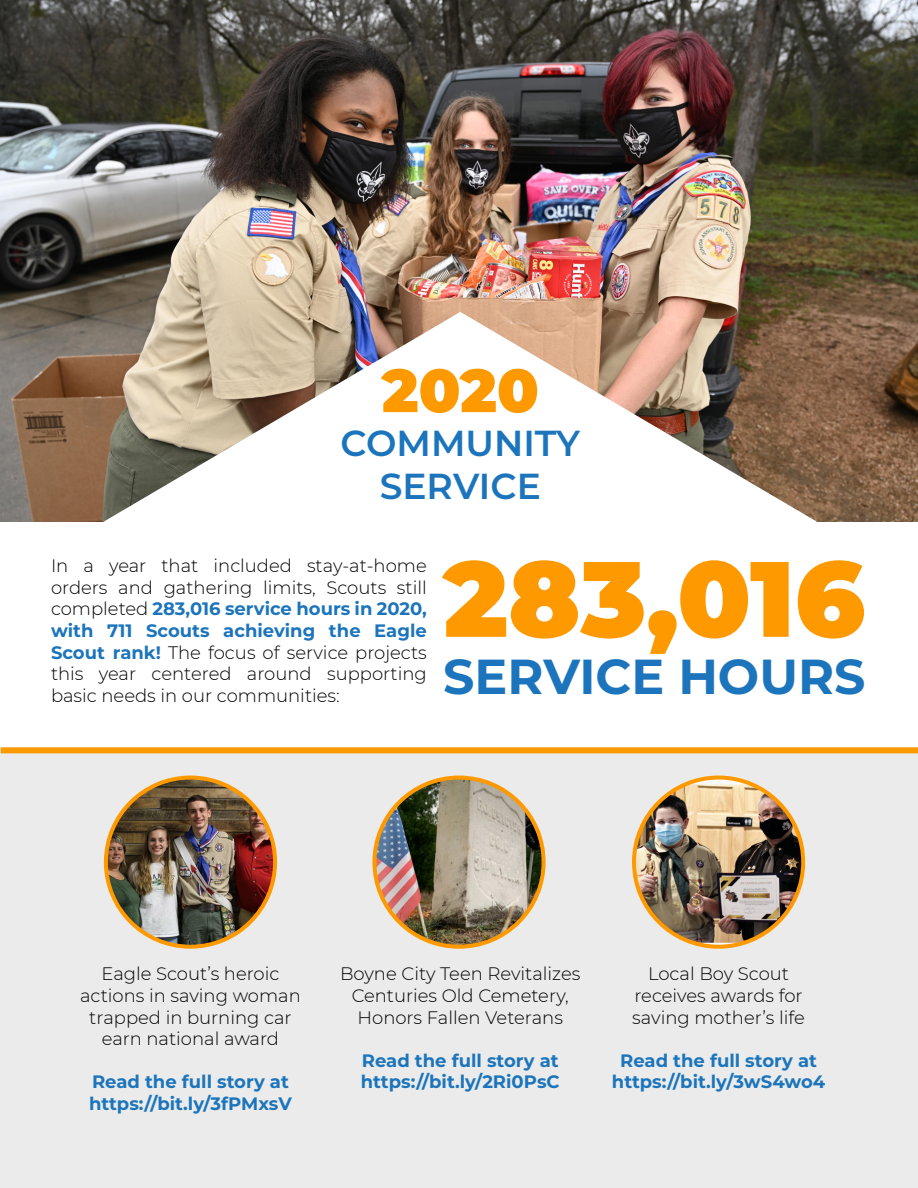
<style>
.page{position:relative;width:918px;height:1188px;background:#fff}
.page>*{position:absolute;margin:0;border:0;box-sizing:border-box;transform-origin:0 0}
.t1{font:900 106.8px "Montserrat";color:#f90}
.t2{font:900 60.75px "Montserrat";color:#f90}
.t3{font:700 49.05px "Montserrat";color:#1c75bc}
.t4{font:600 36.15px/43.3px "Montserrat";color:#1c75bc;text-align:center}
.t5{font:300 18px/21.6px "Montserrat";color:#000;text-align:center}
.t6{font:700 18px "Montserrat";color:#1c75bc}
.s1{font-weight:700;color:#1c75bc}
</style>
<div class="page">
<div style="left:0;top:747px;width:918px;height:441px;background:#eaebea"></div>
<div style="left:1px;top:747px;width:917px;height:6px;background:#f90"></div>
<img style="left:0;top:0;width:918px;height:522px">
<svg style="left:104px;top:312px;width:713px;height:210px"></svg>
<img style="left:106px;top:778px;width:169px;height:168px;border-radius:81px">
<div style="left:104px;top:776px;width:173px;height:173px;border:4px solid #f90;border-radius:50%"></div>
<img style="left:374px;top:778px;width:170px;height:169px;border-radius:85px">
<div style="left:372px;top:776px;width:174px;height:173px;border:4px solid #f90;border-radius:50%"></div>
<img style="left:634px;top:778px;width:169px;height:169px;border-radius:85px">
<div style="left:632px;top:776px;width:173px;height:173px;border:4px solid #f90;border-radius:50%"></div>
<p class="t2" style="left:382px;top:345px;width:159px">2020</p>
<p class="t4" style="left:340px;top:420px;width:241px">COMMUNITY<br>SERVICE</p>
<p class="t5" style="left:51px;top:554px;width:377px;text-align:justify">In a year that included stay-at-home orders and gathering limits, Scouts still completed <span class="s1">283,016 service hours in 2020, with 711 Scouts achieving the Eagle Scout rank!</span> The focus of service projects this year centered around supporting basic needs in our communities:</p>
<p class="t1" style="left:443px;top:519px;width:424px">283,016</p>
<p class="t3" style="left:443px;top:641px;width:424px">SERVICE HOURS</p>
<p class="t5" style="left:80px;top:963px;width:222px">Eagle Scout’s heroic actions in saving woman trapped in burning car earn national award</p>
<p class="t6" style="left:92px;top:1069px;width:198px">Read the full story at</p>
<p class="t6" style="left:89px;top:1091px;width:204px">https://bit.ly/3fPMxsV</p>
<p class="t5" style="left:340px;top:963px;width:242px">Boyne City Teen Revitalizes<br>Centuries Old Cemetery,<br>Honors Fallen Veterans</p>
<p class="t6" style="left:362px;top:1047px;width:198px">Read the full story at</p>
<p class="t6" style="left:361px;top:1069px;width:200px">https://bit.ly/2Ri0PsC</p>
<p class="t5" style="left:648px;top:963px;width:143px">Local Boy Scout</p>
<p class="t5" style="left:634px;top:984px;width:170px">receives awards for</p>
<p class="t5" style="left:632px;top:1006px;width:174px">saving mother’s life</p>
<p class="t6" style="left:620px;top:1047px;width:198px">Read the full story at</p>
<p class="t6" style="left:612px;top:1069px;width:215px">https://bit.ly/3wS4wo4</p>
</div>
